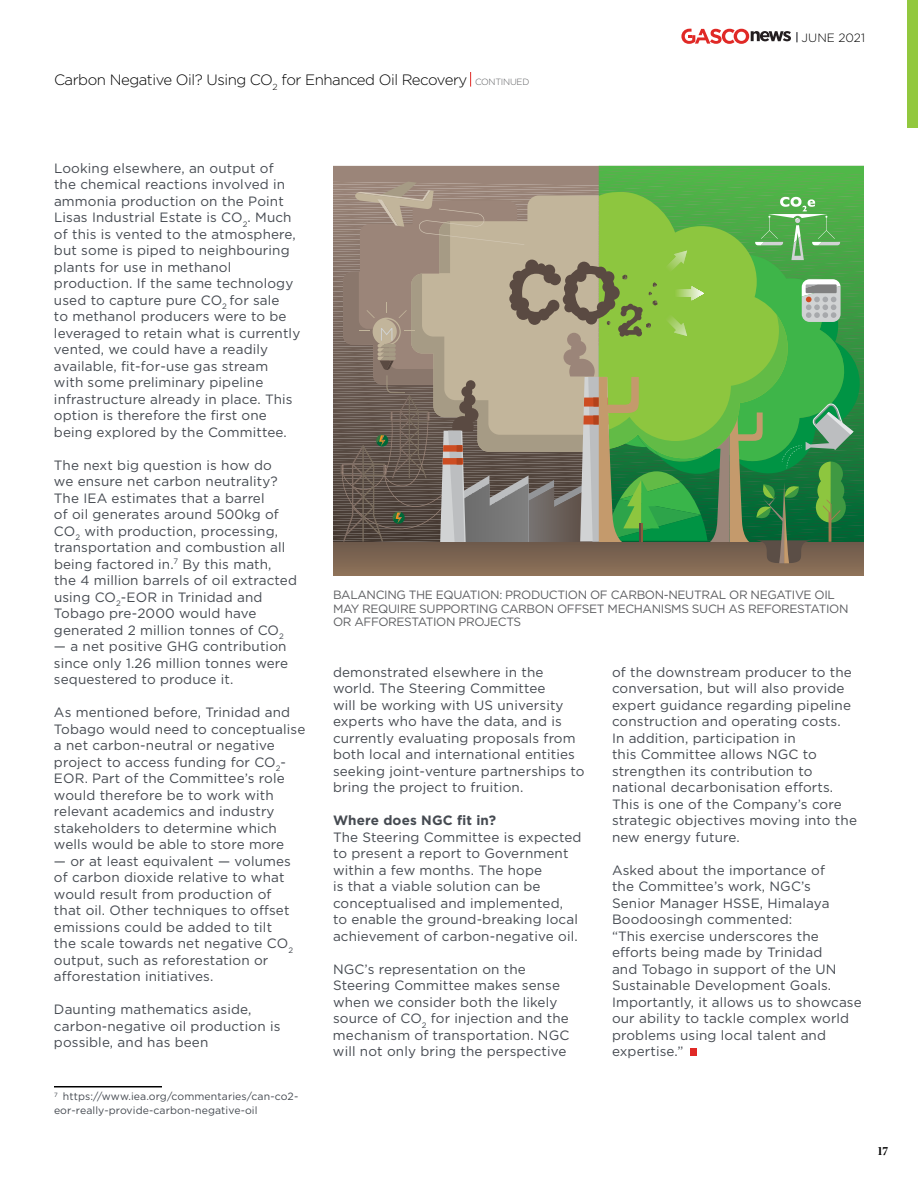
<style>
.page{position:relative;width:918px;height:1188px;background:#fff}
.page>*{position:absolute;margin:0;border:0;box-sizing:border-box;transform-origin:0 0}
.t1{font:300 15px "Gotham";letter-spacing:-.03em;color:#000}
.t2{font:13.5px/16.5px "Gotham";letter-spacing:.01em;color:#454a51}
.t3{font:700 13.5px "Gotham";letter-spacing:.01em;color:#454a51}
.t4{font:12px/13.5px "Gotham";letter-spacing:-.03em;color:#5d5e61}
.t5{font:300 12px "Gotham";color:#000}
.t6{font:700 12px "Chronicle Deck Cond";color:#000}
.t7{font:10.5px/13.5px "Gotham";letter-spacing:.01em;color:#454a51}
.s1{font-size:9px;color:#5d5e61}
</style>
<div class="page">
<div style="left:907px;top:0;width:11px;height:127px;background:#92c83e"></div>
<hr style="left:54px;top:1086px;width:108px;height:1px;background:#000">
<svg style="left:470px;top:72px;width:1px;height:15px"></svg>
<div style="left:690px;top:1048px;width:7px;height:8px;background:#e02926"></div>
<svg style="left:681px;top:29px;width:117px;height:15px"></svg>
<svg style="left:333px;top:166px;width:531px;height:410px;background:#7c9661"></svg>
<p class="t1" style="left:54px;top:71px;width:477px">Carbon Negative Oil? Using CO<sub>2</sub> for Enhanced Oil Recovery <span class="s1">CONTINUED</span></p>
<p class="t5" style="left:802px;top:30px;width:65px">JUNE 2021</p>
<p class="t2" style="left:54px;top:159px;width:248px">Looking elsewhere, an output of<br>the chemical reactions involved in ammonia production on the Point Lisas Industrial Estate is CO<sub>2</sub>. Much of this is vented to the atmosphere, but some is piped to neighbouring plants for use in methanol production. If the same technology used to capture pure CO<sub>2</sub> for sale<br>to methanol producers were to be leveraged to retain what is currently vented, we could have a readily available, fit-for-use gas stream with some preliminary pipeline infrastructure already in place. This option is therefore the first one being explored by the Committee.</p>
<p class="t2" style="left:54px;top:456px;width:245px">The next big question is how do<br>we ensure net carbon neutrality?<br>The IEA estimates that a barrel<br>of oil generates around 500kg of<br>CO<sub>2</sub> with production, processing, transportation and combustion all being factored in.<sup>7</sup> By this math,<br>the 4 million barrels of oil extracted using CO<sub>2</sub>-EOR in Trinidad and<br>Tobago pre-2000 would have generated 2 million tonnes of CO<sub>2</sub></p>
<p class="t2" style="left:54px;top:638px;width:236px">— a net positive GHG contribution since only 1.26 million tonnes were sequestered to produce it.</p>
<p class="t2" style="left:54px;top:704px;width:253px">As mentioned before, Trinidad and Tobago would need to conceptualise a net carbon-neutral or negative project to access funding for CO<sub>2</sub>- EOR. Part of the Committee’s role would therefore be to work with relevant academics and industry stakeholders to determine which wells would be able to store more</p>
<p class="t2" style="left:54px;top:852px;width:241px">— or at least equivalent — volumes of carbon dioxide relative to what would result from production of that oil. Other techniques to offset emissions could be added to tilt the scale towards net negative CO<sub>2 </sub>output, such as reforestation or afforestation initiatives.</p>
<p class="t2" style="left:54px;top:1001px;width:228px">Daunting mathematics aside, carbon-negative oil production is possible, and has been</p>
<p class="t7" style="left:54px;top:1090px;width:246px"><sup>7</sup> https://www.iea.org/commentaries/can-co2- eor-really-provide-carbon-negative-oil</p>
<p class="t4" style="left:333px;top:588px;width:517px">BALANCING THE EQUATION: PRODUCTION OF CARBON-NEUTRAL OR NEGATIVE OIL<br>MAY REQUIRE SUPPORTING CARBON OFFSET MECHANISMS SUCH AS REFORESTATION<br>OR AFFORESTATION PROJECTS</p>
<p class="t2" style="left:333px;top:663px;width:253px">demonstrated elsewhere in the world. The Steering Committee<br>will be working with US university experts who have the data, and is currently evaluating proposals from both local and international entities seeking joint-venture partnerships to bring the project to fruition.</p>
<p class="t3" style="left:333px;top:813px;width:165px">Where does NGC fit in?</p>
<p class="t2" style="left:333px;top:828px;width:250px">The Steering Committee is expected to present a report to Government within a few months. The hope<br>is that a viable solution can be conceptualised and implemented,<br>to enable the ground-breaking local achievement of carbon-negative oil.</p>
<p class="t2" style="left:333px;top:960px;width:238px">NGC’s representation on the<br>Steering Committee makes sense when we consider both the likely source of CO<sub>2</sub> for injection and the mechanism of transportation. NGC will not only bring the perspective</p>
<p class="t2" style="left:612px;top:663px;width:246px">of the downstream producer to the conversation, but will also provide expert guidance regarding pipeline construction and operating costs.<br>In addition, participation in<br>this Committee allows NGC to strengthen its contribution to national decarbonisation efforts.<br>This is one of the Company’s core strategic objectives moving into the new energy future.</p>
<p class="t2" style="left:612px;top:861px;width:251px">Asked about the importance of<br>the Committee’s work, NGC’s<br>Senior Manager HSSE, Himalaya<br>Boodoosingh commented:<br>“This exercise underscores the efforts being made by Trinidad<br>and Tobago in support of the UN<br>Sustainable Development Goals.<br>Importantly, it allows us to showcase our ability to tackle complex world problems using local talent and expertise.”</p>
<p class="t6" style="left:878px;top:1141px;width:12px">17</p>
</div>
